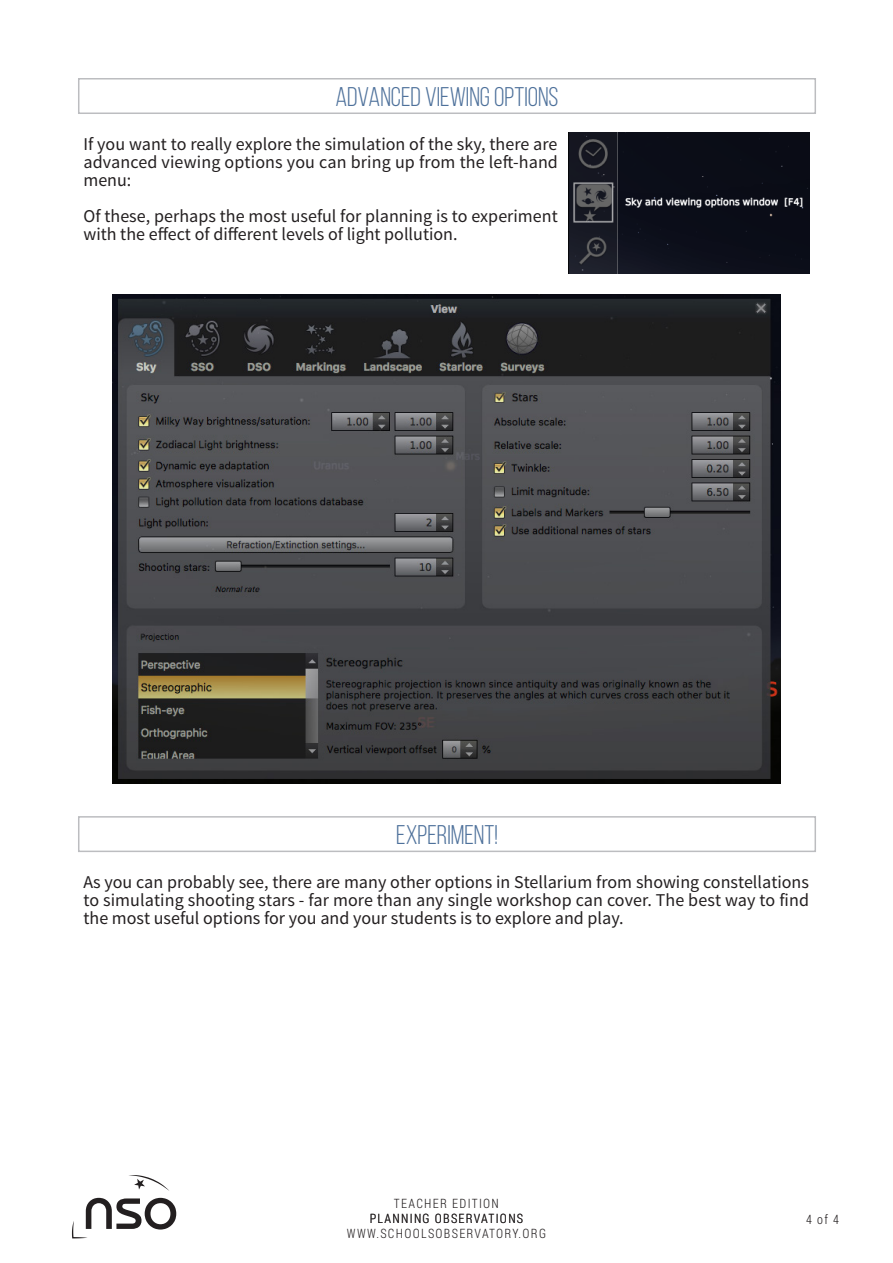
<style>
.page{position:relative;width:893px;height:1263px;background:#fff}
.page>*{position:absolute;margin:0;border:0;box-sizing:border-box;transform-origin:0 0}
.t1{font:500 63.45px "ITC Bauhaus";color:#231f20}
.Heading_for_Steps{font:27px "Bebas Neue";color:#4e719b}
.Body_Text{font:18px/18px "Source Sans Pro";color:#231f20;text-align:justify}
.Front_Page_-_Page_No{font:300 12.9px "Roboto Condensed";letter-spacing:.1em;color:#231f20}
</style>
<div class="page">
<svg style="left:72px;top:1221px;width:15px;height:17px"></svg>
<svg style="left:129px;top:1175px;width:40px;height:16px"></svg>
<img style="left:569px;top:132px;width:240px;height:142px">
<img style="left:113px;top:294px;width:667px;height:489px">
<div style="left:78px;top:78px;width:738px;height:36px;background:#fff;border:2px solid #bcbdc0"></div>
<div style="left:78px;top:816px;width:738px;height:36px;background:#fff;border:2px solid #bcbdc0"></div>
<p class="Heading_for_Steps" style="left:335px;top:82px;width:225px">ADVANCED VIEWING OPTIONS</p>
<p class="Body_Text" style="left:83px;top:135px;width:476px">If you want to really explore the simulation of the sky, there are advanced viewing options you can bring up from the left-hand menu:</p>
<p class="Body_Text" style="left:83px;top:207px;width:476px">Of these, perhaps the most useful for planning is to experiment with the effect of different levels of light pollution.</p>
<p class="Heading_for_Steps" style="left:396px;top:820px;width:103px">EXPERIMENT!</p>
<p class="Body_Text" style="left:83px;top:873px;width:727px">As you can probably see, there are many other options in Stellarium from showing constellations to simulating shooting stars - far more than any single workshop can cover. The best way to find the most useful options for you and your students is to explore and play.</p>
<h1 class="t1" style="left:83px;top:1169px;width:97px">nso</h1>
<p class="Front_Page_-_Page_No" style="left:394px;top:1194px;width:107px">TEACHER EDITION</p>
<p class="Front_Page_-_Page_No" style="left:370px;top:1209px;width:155px">PLANNING OBSERVATIONS</p>
<p class="Front_Page_-_Page_No" style="left:347px;top:1225px;width:201px">WWW.SCHOOLSOBSERVATORY.ORG</p>
<p class="Front_Page_-_Page_No" style="left:806px;top:1210px;width:34px">4 of 4</p>
</div>
